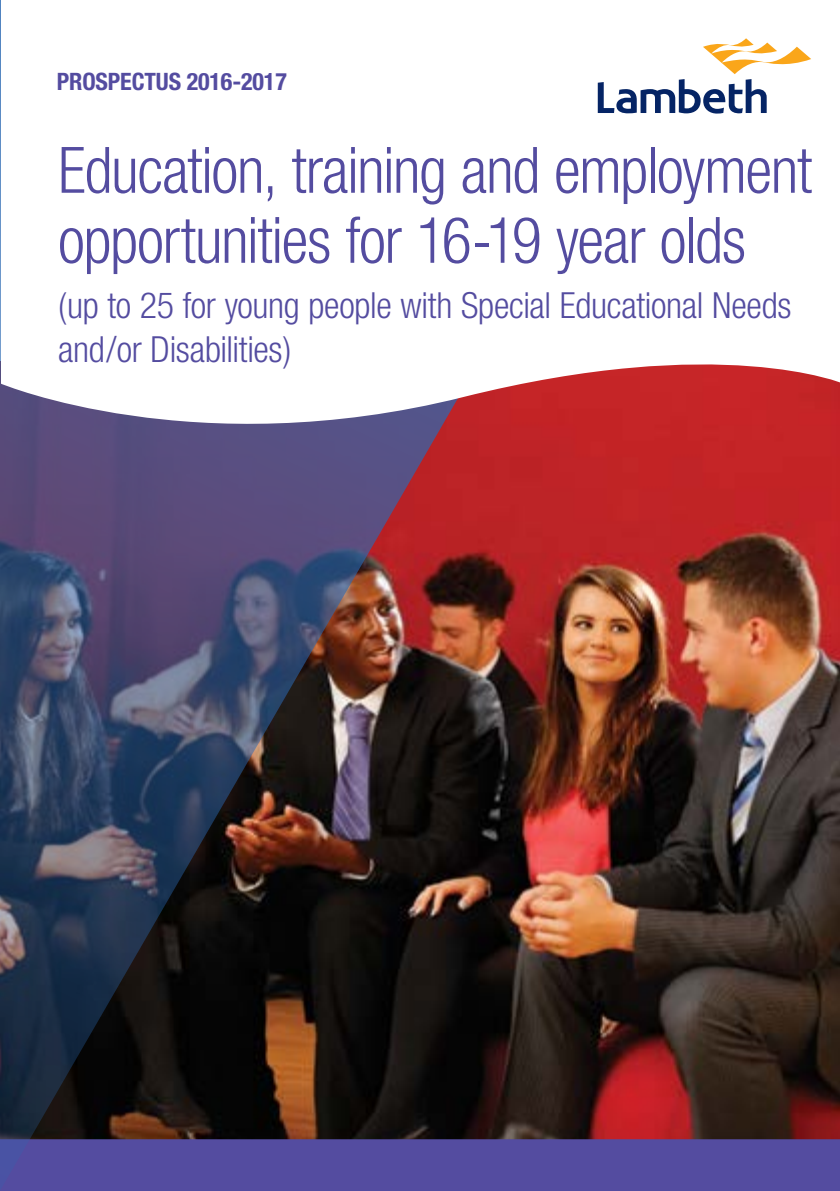
<style>
.page{position:relative;width:840px;height:1191px;background:#fff}
.page>*{position:absolute;margin:0;border:0;box-sizing:border-box;transform-origin:0 0}
.t1{font:300 condensed 64px/70px "Helvetica Neue";letter-spacing:-.02em;color:#544ca0}
.t2{font:300 condensed 36px/44px "Helvetica Neue";letter-spacing:-.01em;color:#544ca0}
.t3{font:700 condensed 24px "Helvetica Neue";letter-spacing:-.005em;color:#544ca0}
</style>
<div class="page">
<img style="left:697px;top:424px;width:142px;height:715px">
<div style="left:697px;top:1139px;width:142px;height:52px;background:#544ca0"></div>
<img style="left:0;top:0;width:697px;height:1191px">
<svg style="left:2px;top:0;width:837px;height:424px"></svg>
<div style="left:580px;top:3px;width:230px;height:130px;background:#fff"></div>
<svg style="left:597px;top:38px;width:213px;height:76px"></svg>
<p class="t3" style="left:57px;top:66px;width:231px">PROSPECTUS 2016-2017</p>
<h1 class="t1" style="left:58px;top:135px;width:755px">Education, training and employment opportunities for 16-19 year olds</h1>
<p class="t2" style="left:58px;top:283px;width:734px">(up to 25 for young people with Special Educational Needs and/or Disabilities)</p>
</div>
